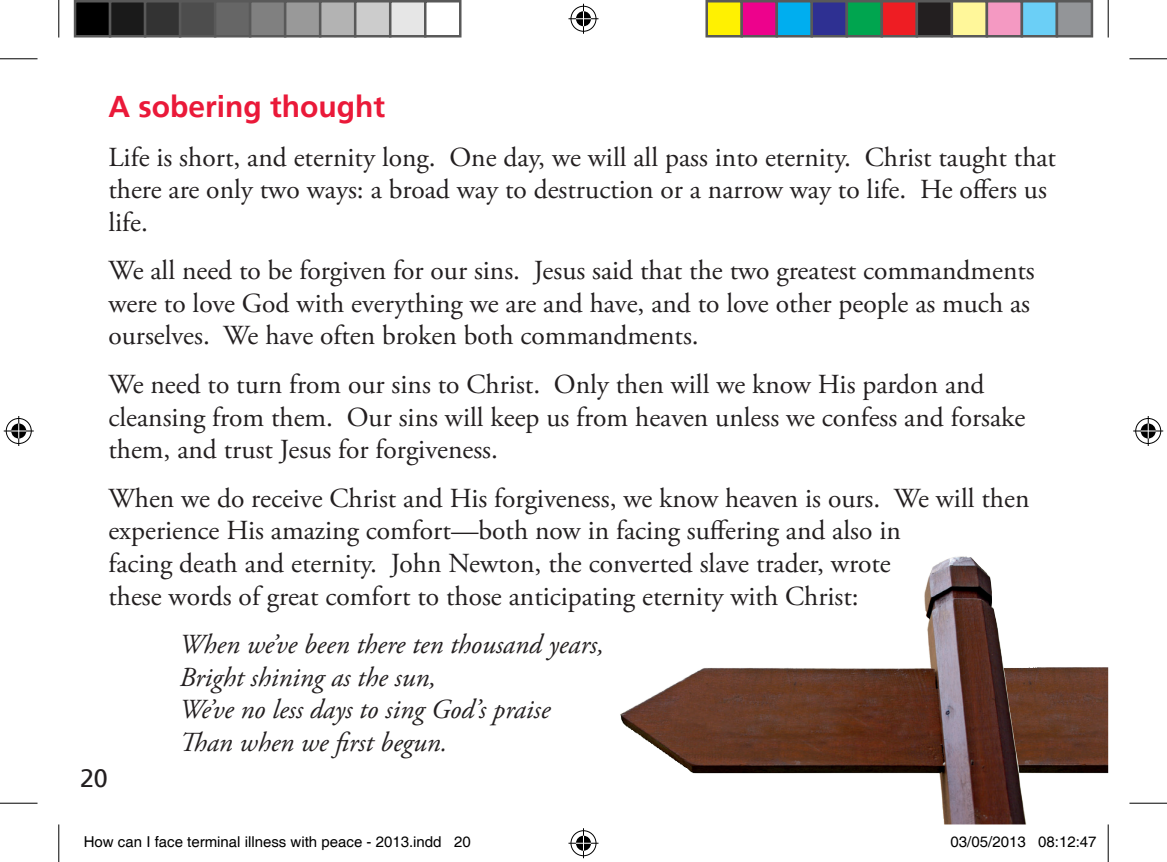
<style>
.page{position:relative;width:1167px;height:862px;background:#fff}
.page>*{position:absolute;margin:0;border:0;box-sizing:border-box;transform-origin:0 0}
.t1{font:700 30px "Frutiger";color:#ea1939}
.t2{font:27.5px/32.5px "Adobe Garamond Pro";color:#231f20}
.t3{font:italic 27.5px/32.5px "Adobe Garamond Pro";color:#231f20}
.t4{font:25px "Frutiger";color:#231f20}
.t5{font:15px "Helvetica";color:#000}
</style>
<div class="page">
<img style="left:1026px;top:667px;width:82px;height:106px">
<img style="left:620px;top:556px;width:406px;height:268px">
<hr style="left:0;top:58px;width:38px;height:1px;background:#000">
<hr style="left:1129px;top:58px;width:37px;height:1px;background:#000">
<hr style="left:0;top:802px;width:38px;height:1px;background:#000">
<hr style="left:1129px;top:802px;width:37px;height:1px;background:#000">
<hr style="left:58px;top:0;width:1px;height:38px;background:#000">
<hr style="left:58px;top:824px;width:1px;height:38px;background:#000">
<hr style="left:1107px;top:0;width:1px;height:38px;background:#000">
<hr style="left:1107px;top:824px;width:1px;height:38px;background:#000">
<div style="left:569px;top:5px;width:28px;height:28px;border:3px solid #fff;border-radius:50%"></div>
<hr style="left:568px;top:17px;width:30px;height:3px;background:#fff">
<hr style="left:582px;top:4px;width:3px;height:30px;background:#fff">
<div style="left:574px;top:10px;width:18px;height:18px;border:3px solid #fff;border-radius:50%"></div>
<div style="left:570px;top:6px;width:26px;height:26px;border:1px solid #000;border-radius:50%"></div>
<hr style="left:568px;top:18px;width:30px;height:1px;background:#000">
<hr style="left:583px;top:4px;width:1px;height:30px;background:#000">
<svg style="left:576px;top:11px;width:15px;height:15px"></svg>
<div style="left:569px;top:829px;width:28px;height:28px;border:3px solid #fff;border-radius:50%"></div>
<hr style="left:568px;top:841px;width:30px;height:3px;background:#fff">
<hr style="left:582px;top:828px;width:3px;height:30px;background:#fff">
<div style="left:574px;top:834px;width:18px;height:18px;border:3px solid #fff;border-radius:50%"></div>
<div style="left:570px;top:830px;width:26px;height:26px;border:1px solid #000;border-radius:50%"></div>
<hr style="left:568px;top:842px;width:30px;height:1px;background:#000">
<hr style="left:583px;top:828px;width:1px;height:30px;background:#000">
<svg style="left:576px;top:835px;width:15px;height:15px"></svg>
<div style="left:5px;top:417px;width:28px;height:28px;border:3px solid #fff;border-radius:50%"></div>
<hr style="left:4px;top:429px;width:30px;height:3px;background:#fff">
<hr style="left:17px;top:416px;width:3px;height:30px;background:#fff">
<div style="left:10px;top:422px;width:18px;height:18px;border:3px solid #fff;border-radius:50%"></div>
<div style="left:6px;top:418px;width:26px;height:26px;border:1px solid #000;border-radius:50%"></div>
<hr style="left:4px;top:430px;width:30px;height:1px;background:#000">
<hr style="left:18px;top:416px;width:1px;height:30px;background:#000">
<svg style="left:11px;top:423px;width:15px;height:15px"></svg>
<div style="left:1134px;top:417px;width:28px;height:28px;border:3px solid #fff;border-radius:50%"></div>
<hr style="left:1133px;top:429px;width:30px;height:3px;background:#fff">
<hr style="left:1146px;top:416px;width:3px;height:30px;background:#fff">
<div style="left:1139px;top:422px;width:18px;height:18px;border:3px solid #fff;border-radius:50%"></div>
<div style="left:1135px;top:418px;width:25px;height:26px;border:1px solid #000;border-radius:50%"></div>
<hr style="left:1133px;top:430px;width:30px;height:1px;background:#000">
<hr style="left:1147px;top:416px;width:1px;height:30px;background:#000">
<svg style="left:1140px;top:423px;width:15px;height:15px"></svg>
<div style="left:75px;top:1px;width:35px;height:35px;background:#000"></div>
<div style="left:74px;top:0;width:37px;height:38px;border:2px solid #595959"></div>
<div style="left:110px;top:1px;width:35px;height:35px;background:#1a1a1a"></div>
<div style="left:109px;top:0;width:37px;height:38px;border:2px solid #595959"></div>
<div style="left:145px;top:1px;width:35px;height:35px;background:#333"></div>
<div style="left:144px;top:0;width:37px;height:38px;border:2px solid #595959"></div>
<div style="left:180px;top:1px;width:35px;height:35px;background:#4d4d4d"></div>
<div style="left:179px;top:0;width:37px;height:38px;border:2px solid #595959"></div>
<div style="left:215px;top:1px;width:35px;height:35px;background:#666"></div>
<div style="left:214px;top:0;width:37px;height:38px;border:2px solid #595959"></div>
<div style="left:250px;top:1px;width:35px;height:35px;background:#808080"></div>
<div style="left:249px;top:0;width:37px;height:38px;border:2px solid #595959"></div>
<div style="left:285px;top:1px;width:35px;height:35px;background:#999"></div>
<div style="left:284px;top:0;width:37px;height:38px;border:2px solid #595959"></div>
<div style="left:320px;top:1px;width:35px;height:35px;background:#b3b3b3"></div>
<div style="left:319px;top:0;width:37px;height:38px;border:2px solid #595959"></div>
<div style="left:355px;top:1px;width:35px;height:35px;background:#ccc"></div>
<div style="left:354px;top:0;width:37px;height:38px;border:2px solid #595959"></div>
<div style="left:390px;top:1px;width:35px;height:35px;background:#e6e6e6"></div>
<div style="left:389px;top:0;width:37px;height:38px;border:2px solid #595959"></div>
<div style="left:424px;top:0;width:37px;height:38px;border:2px solid #595959"></div>
<div style="left:706px;top:1px;width:35px;height:35px;background:#fff101"></div>
<div style="left:705px;top:0;width:38px;height:38px;border:2px solid #595959"></div>
<div style="left:741px;top:1px;width:35px;height:35px;background:#ed028c"></div>
<div style="left:740px;top:0;width:38px;height:38px;border:2px solid #595959"></div>
<div style="left:776px;top:1px;width:35px;height:35px;background:#00aeef"></div>
<div style="left:775px;top:0;width:38px;height:38px;border:2px solid #595959"></div>
<div style="left:811px;top:1px;width:35px;height:35px;background:#2e3092"></div>
<div style="left:810px;top:0;width:38px;height:38px;border:2px solid #595959"></div>
<div style="left:846px;top:1px;width:35px;height:35px;background:#00a54f"></div>
<div style="left:845px;top:0;width:38px;height:38px;border:2px solid #595959"></div>
<div style="left:881px;top:1px;width:35px;height:35px;background:#ee1d23"></div>
<div style="left:880px;top:0;width:38px;height:38px;border:2px solid #595959"></div>
<div style="left:916px;top:1px;width:35px;height:35px;background:#231f20"></div>
<div style="left:915px;top:0;width:38px;height:38px;border:2px solid #595959"></div>
<div style="left:951px;top:1px;width:35px;height:35px;background:#fff79a"></div>
<div style="left:950px;top:0;width:38px;height:38px;border:2px solid #595959"></div>
<div style="left:986px;top:1px;width:35px;height:35px;background:#f499c2"></div>
<div style="left:985px;top:0;width:38px;height:38px;border:2px solid #595959"></div>
<div style="left:1021px;top:1px;width:35px;height:35px;background:#6bcff6"></div>
<div style="left:1020px;top:0;width:38px;height:38px;border:2px solid #595959"></div>
<div style="left:1056px;top:1px;width:35px;height:35px;background:#939598"></div>
<div style="left:1055px;top:0;width:38px;height:38px;border:2px solid #595959"></div>
<p class="t1" style="left:108px;top:89px;width:278px">A sobering thought</p>
<p class="t2" style="left:108px;top:141px;width:949px">Life is short, and eternity long. One day, we will all pass into eternity. Christ taught that there are only two ways: a broad way to destruction or a narrow way to life. He offers us life.</p>
<p class="t2" style="left:108px;top:255px;width:927px">We all need to be forgiven for our sins. Jesus said that the two greatest commandments were to love God with everything we are and have, and to love other people as much as ourselves. We have often broken both commandments.</p>
<p class="t2" style="left:108px;top:369px;width:918px">We need to turn from our sins to Christ. Only then will we know His pardon and cleansing from them. Our sins will keep us from heaven unless we confess and forsake them, and trust Jesus for forgiveness.</p>
<p class="t2" style="left:108px;top:483px;width:922px">When we do receive Christ and His forgiveness, we know heaven is ours. We will then experience His amazing comfort—both now in facing suffering and also in<br>facing death and eternity. John Newton, the converted slave trader, wrote<br>these words of great comfort to those anticipating eternity with Christ:</p>
<p class="t3" style="left:179px;top:629px;width:426px">When we’ve been there ten thousand years,<br>Bright shining as the sun,<br>We’ve no less days to sing God’s praise<br>Than when we first begun.</p>
<p class="t4" style="left:80px;top:763px;width:29px">20</p>
<p class="t5" style="left:84px;top:833px;width:388px">How can I face terminal illness with peace - 2013.indd 20</p>
<p class="t5" style="left:950px;top:833px;width:147px">03/05/2013 08:12:47</p>
</div>
